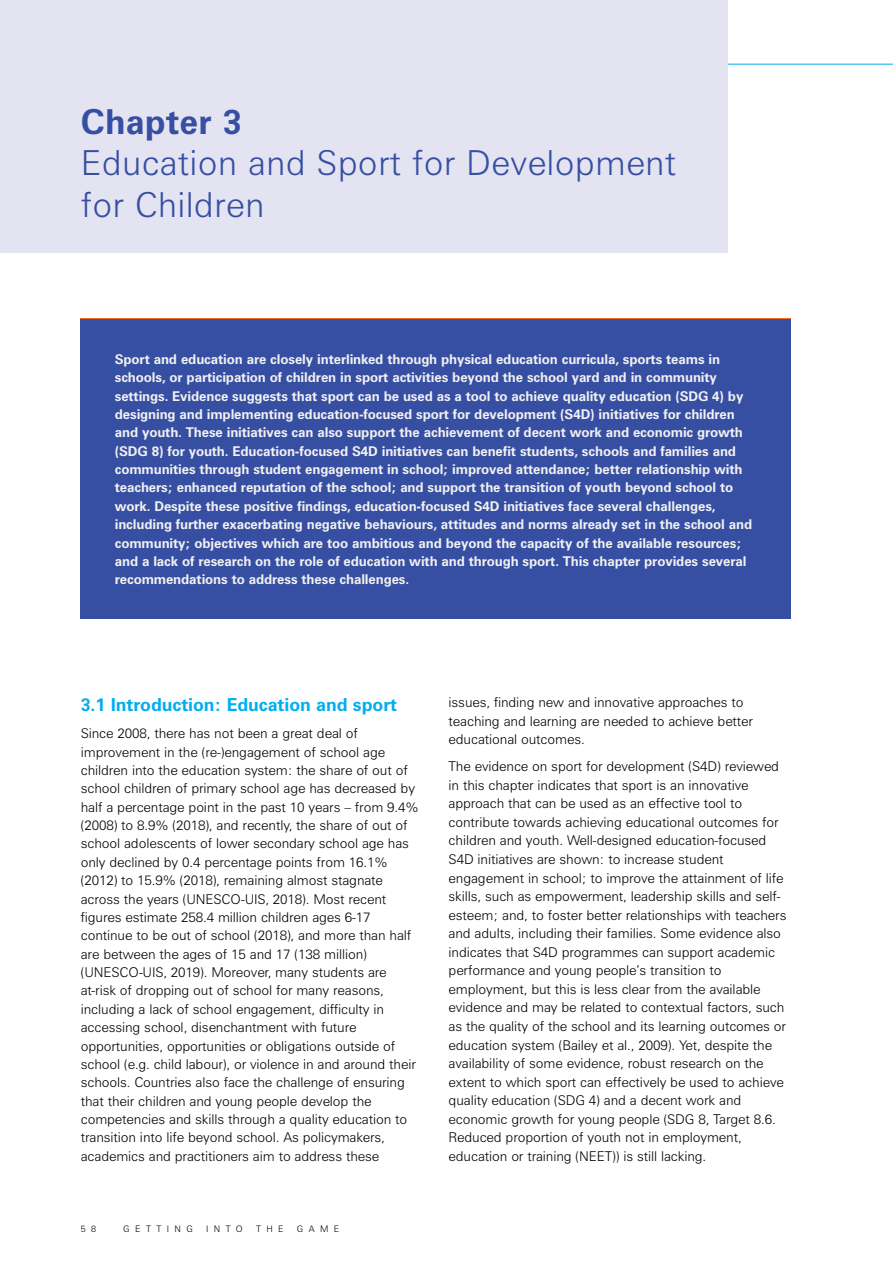
<style>
.page{position:relative;width:893px;height:1263px;background:#fff}
.page>*{position:absolute;margin:0;border:0;box-sizing:border-box;transform-origin:0 0}
.t1{font:300 34.5px/41.4px "Zurich BT";letter-spacing:.005em;color:#374fa2}
.t2{font:700 34.5px "Zurich BT";letter-spacing:.005em;color:#374fa2}
.t3{font:700 18px "Zurich BT";letter-spacing:-.005em;color:#00aeef}
.t4{font:300 13.5px/18.3px "Zurich BT";letter-spacing:-.01em;color:#000}
.t5{font:700 13.5px/18.3px "Zurich BT";letter-spacing:-.01em;color:#f1f1f2}
.t6{font:300 9px "Zurich BT";letter-spacing:.6em;color:#000}
</style>
<div class="page">
<hr style="left:0;top:64px;width:893px;height:1px;background:#00aeef">
<div style="left:0;top:0;width:727px;height:252px;background:#e3e3f2"></div>
<div style="left:81px;top:319px;width:710px;height:299px;background:#374fa2"></div>
<h1 class="t2" style="left:81px;top:101px;width:163px">Chapter 3</h1>
<h1 class="t1" style="left:81px;top:142px;width:597px">Education and Sport for Development for Children</h1>
<p class="t5" style="left:115px;top:350px;width:639px">Sport and education are closely interlinked through physical education curricula, sports teams in schools, or participation of children in sport activities beyond the school yard and in community settings. Evidence suggests that sport can be used as a tool to achieve quality education (SDG 4) by designing and implementing education-focused sport for development (S4D) initiatives for children and youth. These initiatives can also support the achievement of decent work and economic growth (SDG 8) for youth. Education-focused S4D initiatives can benefit students, schools and families and communities through student engagement in school; improved attendance; better relationship with teachers; enhanced reputation of the school; and support the transition of youth beyond school to work. Despite these positive findings, education-focused S4D initiatives face several challenges, including further exacerbating negative behaviours, attitudes and norms already set in the school and community; objectives which are too ambitious and beyond the capacity of the available resources; and a lack of research on the role of education with and through sport. This chapter provides several recommendations to address these challenges.</p>
<h2 class="t3" style="left:81px;top:694px;width:318px">3.1 Introduction: Education and sport</h2>
<p class="t4" style="left:81px;top:724px;width:339px">Since 2008, there has not been a great deal of improvement in the (re-)engagement of school age children into the education system: the share of out of school children of primary school age has decreased by half a percentage point in the past 10 years – from 9.4% (2008) to 8.9% (2018), and recently, the share of out of school adolescents of lower secondary school age has only declined by 0.4 percentage points from 16.1% (2012) to 15.9% (2018), remaining almost stagnate across the years (UNESCO-UIS, 2018). Most recent figures estimate 258.4 million children ages 6-17 continue to be out of school (2018), and more than half are between the ages of 15 and 17 (138 million) (UNESCO-UIS, 2019). Moreover, many students are at-risk of dropping out of school for many reasons, including a lack of school engagement, difficulty in accessing school, disenchantment with future opportunities, opportunities or obligations outside of school (e.g. child labour), or violence in and around their schools. Countries also face the challenge of ensuring that their children and young people develop the competencies and skills through a quality education to transition into life beyond school. As policymakers, academics and practitioners aim to address these</p>
<p class="t6" style="left:81px;top:1223px;width:17px">5 8</p>
<p class="t6" style="left:123px;top:1223px;width:71px">GETTING</p>
<p class="t6" style="left:206px;top:1223px;width:38px">INTO</p>
<p class="t6" style="left:256px;top:1223px;width:29px">THE</p>
<p class="t6" style="left:297px;top:1223px;width:44px">GAME</p>
<p class="t4" style="left:449px;top:693px;width:306px">issues, finding new and innovative approaches to teaching and learning are needed to achieve better educational outcomes.</p>
<p class="t4" style="left:449px;top:757px;width:339px">The evidence on sport for development (S4D) reviewed in this chapter indicates that sport is an innovative approach that can be used as an effective tool to contribute towards achieving educational outcomes for children and youth. Well-designed education-focused S4D initiatives are shown: to increase student engagement in school; to improve the attainment of life skills, such as empowerment, leadership skills and self&shy;esteem; and, to foster better relationships with teachers and adults, including their families. Some evidence also indicates that S4D programmes can support academic performance and young people’s transition to employment, but this is less clear from the available evidence and may be related to contextual factors, such as the quality of the school and its learning outcomes or education system (Bailey et al., 2009). Yet, despite the availability of some evidence, robust research on the extent to which sport can effectively be used to achieve quality education (SDG 4) and a decent work and economic growth for young people (SDG 8, Target 8.6.<br>Reduced proportion of youth not in employment, education or training (NEET)) is still lacking.</p>
</div>
